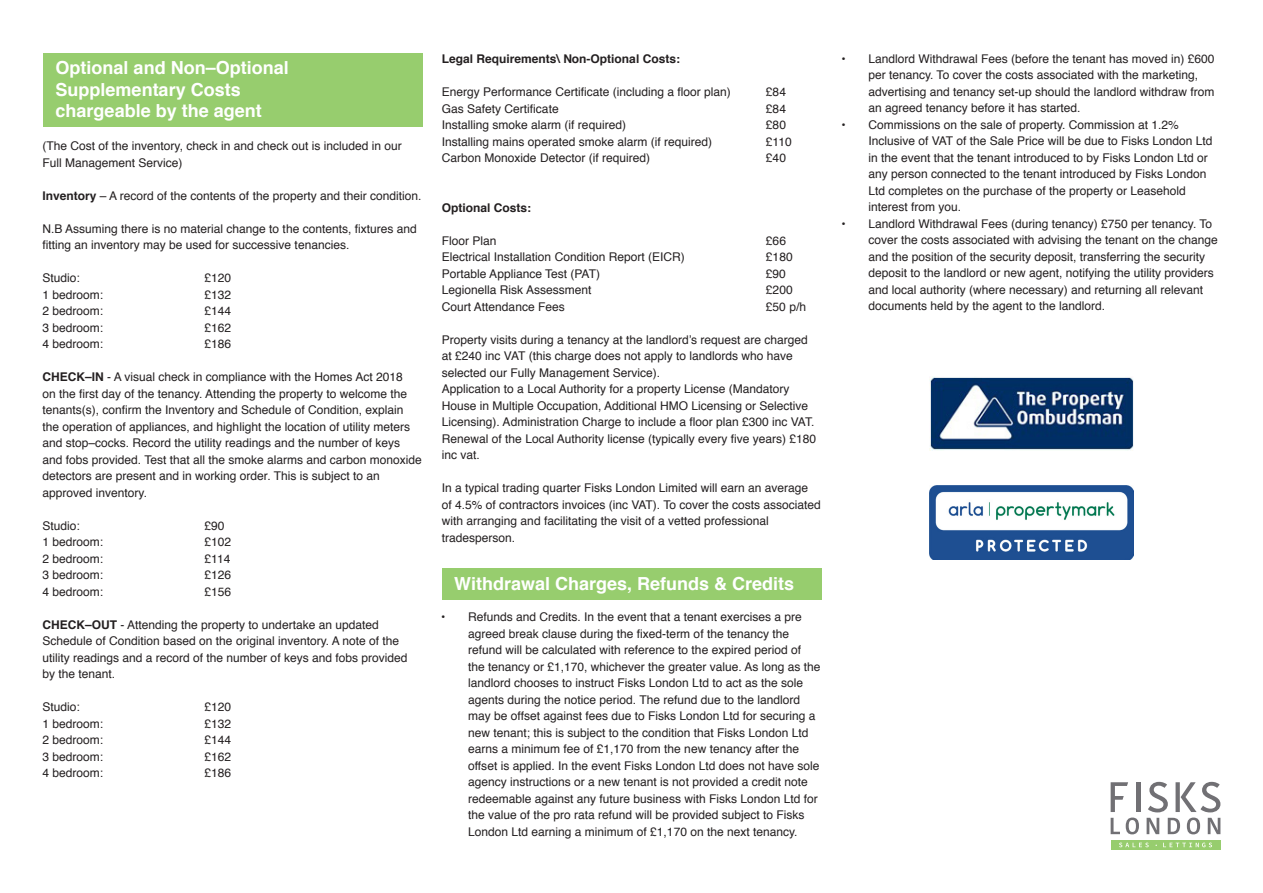
<style>
.page{position:relative;width:1263px;height:893px;background:#fff}
.page>*{position:absolute;margin:0;border:0;box-sizing:border-box;transform-origin:0 0}
.t1{font:700 18px/21.6px "Helvetica";color:#fff}
.t2{font:12px/16.5px "Helvetica";color:#231f20}
.t3{font:700 12px "Helvetica";color:#231f20}
.s1{font-weight:700}
</style>
<div class="page">
<div style="left:442px;top:568px;width:380px;height:32px;background:#97cd6e"></div>
<div style="left:43px;top:53px;width:380px;height:74px;background:#97cd6e"></div>
<hr style="left:1136px;top:782px;width:4px;height:30px;background:#717074">
<div style="left:1110px;top:840px;width:110px;height:10px;background:#97cd6e"></div>
<svg style="left:1119px;top:843px;width:30px;height:4px"></svg>
<svg style="left:1163px;top:843px;width:49px;height:4px"></svg>
<svg style="left:1110px;top:782px;width:29px;height:52px"></svg>
<svg style="left:1146px;top:782px;width:74px;height:52px"></svg>
<img style="left:929px;top:376px;width:205px;height:75px">
<img style="left:929px;top:485px;width:205px;height:75px">
<p class="t1" style="left:56px;top:57px;width:235px">Optional and Non–Optional<br>Supplementary Costs chargeable by the agent</p>
<p class="t2" style="left:43px;top:138px;width:361px">(The Cost of the inventory, check in and check out is included in our<br>Full Management Service)</p>
<p class="t2" style="left:43px;top:188px;width:380px"><span class="s1">Inventory</span> – A record of the contents of the property and their condition.</p>
<p class="t2" style="left:43px;top:221px;width:376px">N.B Assuming there is no material change to the contents, fixtures and fitting an inventory may be used for successive tenancies.</p>
<p class="t2" style="left:43px;top:270px;width:39px">Studio:</p>
<p class="t2" style="left:205px;top:270px;width:28px">£120</p>
<p class="t2" style="left:43px;top:287px;width:62px">1 bedroom:</p>
<p class="t2" style="left:205px;top:287px;width:28px">£132</p>
<p class="t2" style="left:43px;top:303px;width:62px">2 bedroom:</p>
<p class="t2" style="left:205px;top:303px;width:28px">£144</p>
<p class="t2" style="left:43px;top:320px;width:62px">3 bedroom:</p>
<p class="t2" style="left:205px;top:320px;width:28px">£162</p>
<p class="t2" style="left:43px;top:336px;width:62px">4 bedroom:</p>
<p class="t2" style="left:205px;top:336px;width:28px">£186</p>
<p class="t2" style="left:43px;top:369px;width:381px"><span class="s1">CHECK–IN</span> - A visual check in compliance with the Homes Act 2018<br>on the first day of the tenancy. Attending the property to welcome the tenants(s), confirm the Inventory and Schedule of Condition, explain the operation of appliances, and highlight the location of utility meters and stop–cocks. Record the utility readings and the number of keys and fobs provided. Test that all the smoke alarms and carbon monoxide detectors are present and in working order. This is subject to an approved inventory.</p>
<p class="t2" style="left:43px;top:518px;width:39px">Studio:</p>
<p class="t2" style="left:205px;top:518px;width:22px">£90</p>
<p class="t2" style="left:43px;top:534px;width:62px">1 bedroom:</p>
<p class="t2" style="left:205px;top:534px;width:28px">£102</p>
<p class="t2" style="left:43px;top:551px;width:62px">2 bedroom:</p>
<p class="t2" style="left:205px;top:551px;width:27px">£114</p>
<p class="t2" style="left:43px;top:567px;width:62px">3 bedroom:</p>
<p class="t2" style="left:205px;top:567px;width:28px">£126</p>
<p class="t2" style="left:43px;top:584px;width:62px">4 bedroom:</p>
<p class="t2" style="left:205px;top:584px;width:28px">£156</p>
<p class="t2" style="left:43px;top:617px;width:366px"><span class="s1">CHECK–OUT</span> - Attending the property to undertake an updated Schedule of Condition based on the original inventory. A note of the utility readings and a record of the number of keys and fobs provided by the tenant.</p>
<p class="t2" style="left:43px;top:699px;width:39px">Studio:</p>
<p class="t2" style="left:205px;top:699px;width:28px">£120</p>
<p class="t2" style="left:43px;top:716px;width:62px">1 bedroom:</p>
<p class="t2" style="left:205px;top:716px;width:28px">£132</p>
<p class="t2" style="left:43px;top:732px;width:62px">2 bedroom:</p>
<p class="t2" style="left:205px;top:732px;width:28px">£144</p>
<p class="t2" style="left:43px;top:749px;width:62px">3 bedroom:</p>
<p class="t2" style="left:205px;top:749px;width:28px">£162</p>
<p class="t2" style="left:43px;top:765px;width:62px">4 bedroom:</p>
<p class="t2" style="left:205px;top:765px;width:28px">£186</p>
<p class="t3" style="left:442px;top:49px;width:240px">Legal Requirements\ Non-Optional Costs:</p>
<p class="t2" style="left:442px;top:84px;width:290px">Energy Performance Certificate (including a floor plan)</p>
<p class="t2" style="left:766px;top:84px;width:22px">£84</p>
<p class="t2" style="left:442px;top:101px;width:118px">Gas Safety Certificate</p>
<p class="t2" style="left:766px;top:101px;width:22px">£84</p>
<p class="t2" style="left:442px;top:117px;width:186px">Installing smoke alarm (if required)</p>
<p class="t2" style="left:766px;top:117px;width:22px">£80</p>
<p class="t2" style="left:442px;top:134px;width:272px">Installing mains operated smoke alarm (if required)</p>
<p class="t2" style="left:766px;top:134px;width:27px">£110</p>
<p class="t2" style="left:442px;top:150px;width:210px">Carbon Monoxide Detector (if required)</p>
<p class="t2" style="left:766px;top:150px;width:22px">£40</p>
<p class="t3" style="left:442px;top:198px;width:91px">Optional Costs:</p>
<p class="t2" style="left:442px;top:233px;width:56px">Floor Plan</p>
<p class="t2" style="left:766px;top:233px;width:22px">£66</p>
<p class="t2" style="left:442px;top:249px;width:244px">Electrical Installation Condition Report (EICR)</p>
<p class="t2" style="left:766px;top:249px;width:28px">£180</p>
<p class="t2" style="left:442px;top:266px;width:160px">Portable Appliance Test (PAT)</p>
<p class="t2" style="left:766px;top:266px;width:22px">£90</p>
<p class="t2" style="left:442px;top:282px;width:151px">Legionella Risk Assessment</p>
<p class="t2" style="left:766px;top:282px;width:28px">£200</p>
<p class="t2" style="left:442px;top:299px;width:124px">Court Attendance Fees</p>
<p class="t2" style="left:766px;top:299px;width:42px">£50 p/h</p>
<p class="t2" style="left:442px;top:332px;width:367px">Property visits during a tenancy at the landlord’s request are charged at £240 inc VAT (this charge does not apply to landlords who have selected our Fully Management Service).</p>
<p class="t2" style="left:442px;top:381px;width:374px">Application to a Local Authority for a property License (Mandatory<br>House in Multiple Occupation, Additional HMO Licensing or Selective<br>Licensing). Administration Charge to include a floor plan £300 inc VAT.</p>
<p class="t2" style="left:442px;top:431px;width:376px">Renewal of the Local Authority license (typically every five years) £180 inc vat.</p>
<p class="t2" style="left:442px;top:480px;width:380px">In a typical trading quarter Fisks London Limited will earn an average of 4.5% of contractors invoices (inc VAT). To cover the costs associated with arranging and facilitating the visit of a vetted professional tradesperson.</p>
<p class="t1" style="left:454px;top:573px;width:341px">Withdrawal Charges, Refunds &amp; Credits</p>
<p class="t2" style="left:468px;top:609px;width:354px;text-indent:-27px">• Refunds and Credits. In the event that a tenant exercises a pre agreed break clause during the fixed-term of the tenancy the refund will be calculated with reference to the expired period of the tenancy or £1,170, whichever the greater value. As long as the landlord chooses to instruct Fisks London Ltd to act as the sole agents during the notice period. The refund due to the landlord may be offset against fees due to Fisks London Ltd for securing a new tenant; this is subject to the condition that Fisks London Ltd earns a minimum fee of £1,170 from the new tenancy after the offset is applied. In the event Fisks London Ltd does not have sole agency instructions or a new tenant is not provided a credit note redeemable against any future business with Fisks London Ltd for the value of the pro rata refund will be provided subject to Fisks London Ltd earning a minimum of £1,170 on the next tenancy.</p>
<p class="t2" style="left:868px;top:51px;width:348px;text-indent:-27px">• Landlord Withdrawal Fees (before the tenant has moved in) £600 per tenancy. To cover the costs associated with the marketing, advertising and tenancy set-up should the landlord withdraw from an agreed tenancy before it has started.</p>
<p class="t2" style="left:868px;top:117px;width:346px;text-indent:-27px">• Commissions on the sale of property. Commission at 1.2% Inclusive of VAT of the Sale Price will be due to Fisks London Ltd in the event that the tenant introduced to by Fisks London Ltd or any person connected to the tenant introduced by Fisks London Ltd completes on the purchase of the property or Leasehold interest from you.</p>
<p class="t2" style="left:868px;top:216px;width:351px;text-indent:-27px">• Landlord Withdrawal Fees (during tenancy) £750 per tenancy. To cover the costs associated with advising the tenant on the change and the position of the security deposit, transferring the security deposit to the landlord or new agent, notifying the utility providers and local authority (where necessary) and returning all relevant documents held by the agent to the landlord.</p>
</div>
